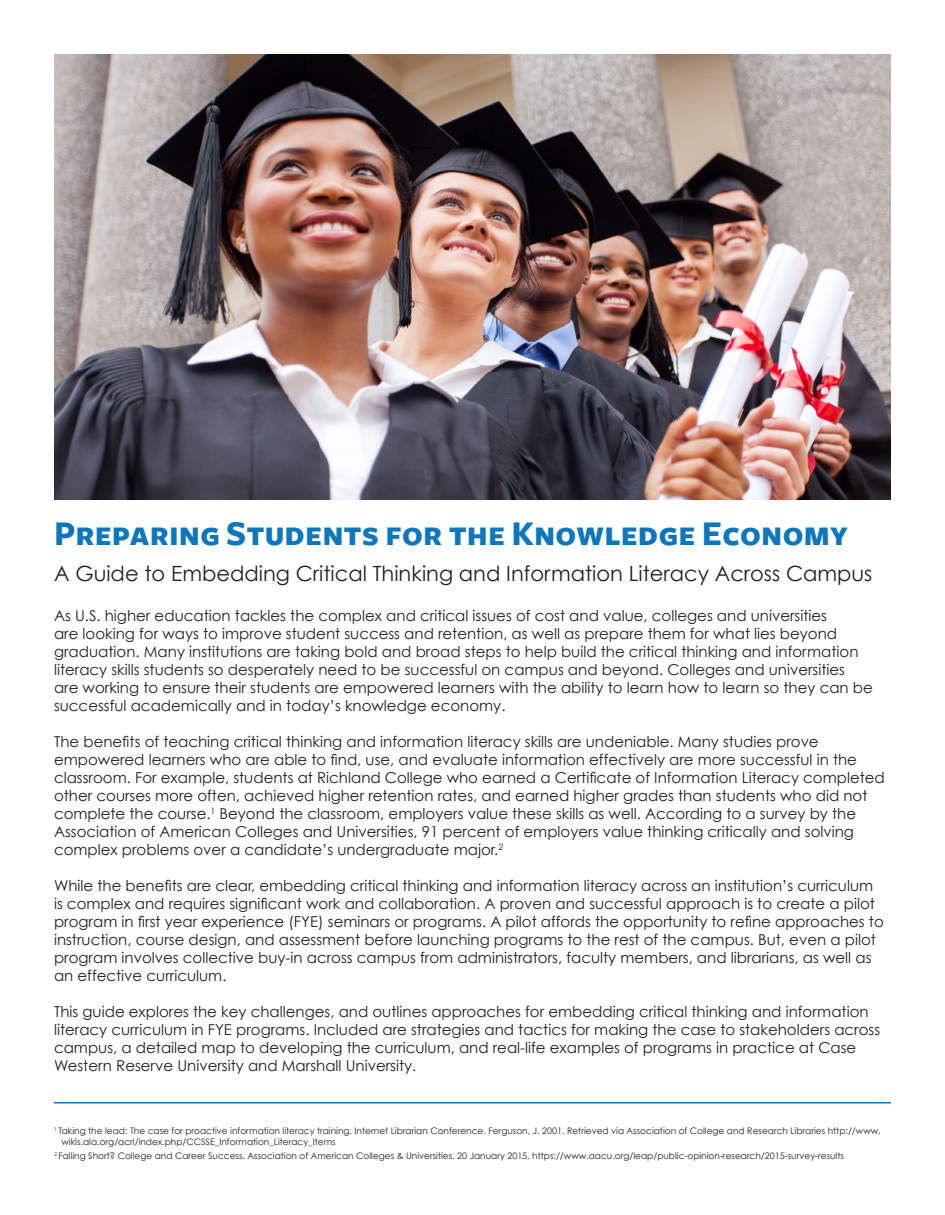
<style>
.page{position:relative;width:945px;height:1215px;background:#fff}
.page>*{position:absolute;margin:0;border:0;box-sizing:border-box;transform-origin:0 0}
.Main_Header{font:36px "Freight Sans Bold SC";color:#0e76bc}
.t1{font:21px "Century Gothic";color:#231f20}
.t2{font:15px/18px "Century Gothic";color:#231f20}
.t3{font:9px/10.8px "Century Gothic";color:#231f20}
</style>
<div class="page">
<img style="left:54px;top:54px;width:837px;height:446px">
<hr style="left:54px;top:1102px;width:837px;height:2px;background:#0e76bc">
<p class="Main_Header" style="left:54px;top:514px;width:796px">Preparing Students for the Knowledge Economy</p>
<p class="t1" style="left:54px;top:561px;width:820px">A Guide to Embedding Critical Thinking and Information Literacy Across Campus</p>
<p class="t2" style="left:54px;top:606px;width:820px">As U.S. higher education tackles the complex and critical issues of cost and value, colleges and universities<br>are looking for ways to improve student success and retention, as well as prepare them for what lies beyond graduation. Many institutions are taking bold and broad steps to help build the critical thinking and information literacy skills students so desperately need to be successful on campus and beyond. Colleges and universities are working to ensure their students are empowered learners with the ability to learn how to learn so they can be successful academically and in today’s knowledge economy.</p>
<p class="t2" style="left:54px;top:732px;width:832px">The benefits of teaching critical thinking and information literacy skills are undeniable. Many studies prove empowered learners who are able to find, use, and evaluate information effectively are more successful in the classroom. For example, students at Richland College who earned a Certificate of Information Literacy completed other courses more often, achieved higher retention rates, and earned higher grades than students who did not complete the course.<sup>1</sup> Beyond the classroom, employers value these skills as well. According to a survey by the Association of American Colleges and Universities, 91 percent of employers value thinking critically and solving complex problems over a candidate’s undergraduate major.<sup>2</sup></p>
<p class="t2" style="left:54px;top:876px;width:831px">While the benefits are clear, embedding critical thinking and information literacy across an institution’s curriculum is complex and requires significant work and collaboration. A proven and successful approach is to create a pilot program in first year experience (FYE) seminars or programs. A pilot affords the opportunity to refine approaches to instruction, course design, and assessment before launching programs to the rest of the campus. But, even a pilot program involves collective buy-in across campus from administrators, faculty members, and librarians, as well as an effective curriculum.</p>
<p class="t2" style="left:54px;top:1002px;width:828px">This guide explores the key challenges, and outlines approaches for embedding critical thinking and information literacy curriculum in FYE programs. Included are strategies and tactics for making the case to stakeholders across campus, a detailed map to developing the curriculum, and real-life examples of programs in practice at Case Western Reserve University and Marshall University.</p>
<p class="t3" style="left:62px;top:1126px;width:821px;text-indent:-8px"><sup>1</sup> Taking the lead: The case for proactive information literacy training. Internet Librarian Conference. Ferguson, J. 2001. Retrieved via Association of College and Research Libraries http://www. wikis.ala.org/acrl/index.php/CCSSE_Information_Literacy_Items</p>
<p class="t3" style="left:54px;top:1150px;width:791px"><sup>2</sup> Falling Short? College and Career Success. Association of American Colleges &amp; Universities. 20 January 2015. https://www.aacu.org/leap/public-opinion-research/2015-survey-results</p>
</div>
